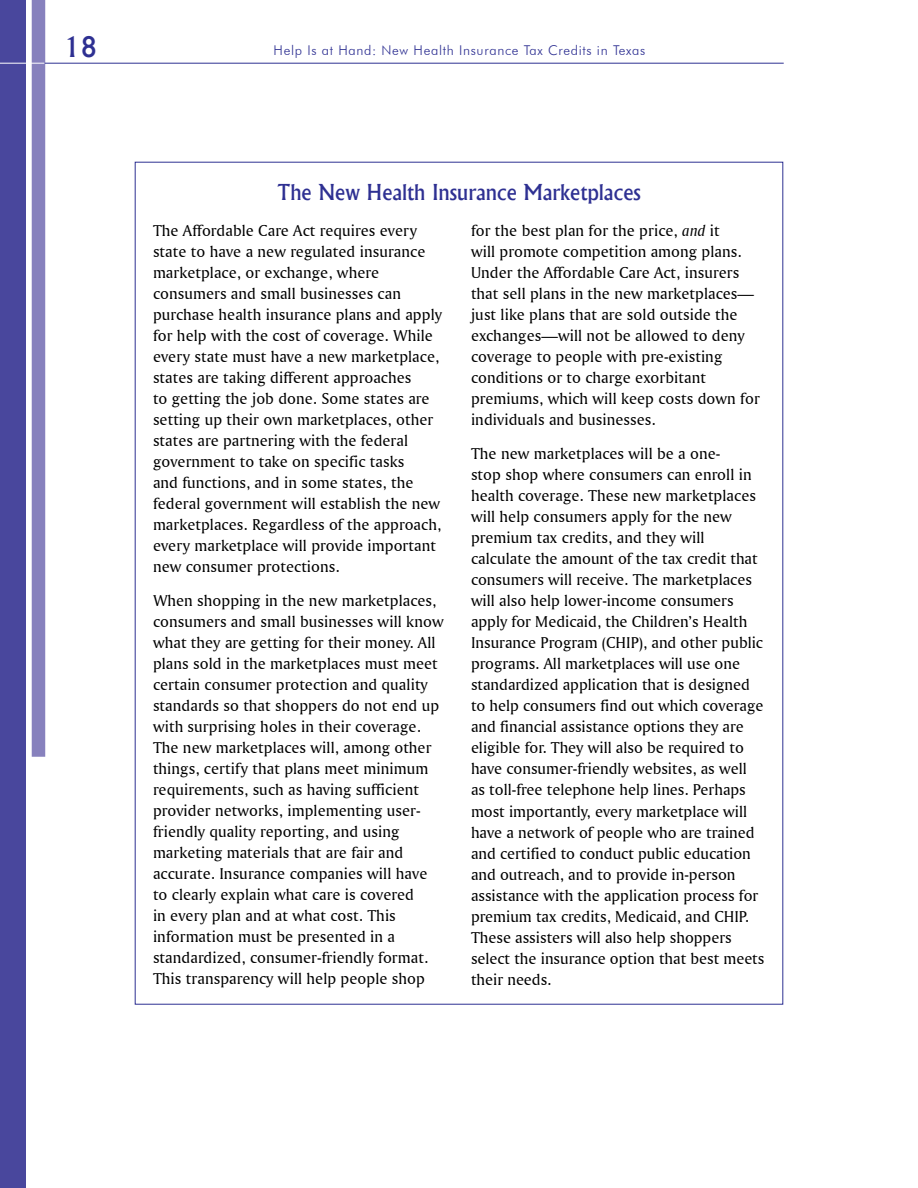
<style>
.page{position:relative;width:918px;height:1188px;background:#fff}
.page>*{position:absolute;margin:0;border:0;box-sizing:border-box;transform-origin:0 0}
.t1{font:500 27px "Albertus";color:#2e3092}
.t2{font:500 21px "Albertus";color:#2e3092}
.t3{font:16.5px/21px "Amerigo BT Roman A";letter-spacing:.005em;color:#000}
.t4{font:300 13.5px "Futura BT";letter-spacing:.05em;color:#2e3092}
.s1{font-family:"Amerigo BT Italic A"}
</style>
<div class="page">
<div style="left:0;top:0;width:26px;height:1188px;background:#49479d"></div>
<div style="left:32px;top:0;width:13px;height:757px;background:#8781bd"></div>
<hr style="left:44px;top:63px;width:740px;height:1px;background:#2e3092">
<hr style="left:0;top:63px;width:44px;height:1px;background:#fff">
<h1 class="t1" style="left:64px;top:30px;width:35px">18</h1>
<p class="t4" style="left:274px;top:42px;width:373px">Help Is at Hand: New Health Insurance Tax Credits in Texas</p>
<p class="t2" style="left:277px;top:179px;width:365px">The New Health Insurance Marketplaces</p>
<p class="t3" style="left:153px;top:219px;width:291px">The Affordable Care Act requires every state to have a new regulated insurance marketplace, or exchange, where consumers and small businesses can purchase health insurance plans and apply for help with the cost of coverage. While every state must have a new marketplace, states are taking different approaches<br>to getting the job done. Some states are setting up their own marketplaces, other states are partnering with the federal government to take on specific tasks<br>and functions, and in some states, the federal government will establish the new marketplaces. Regardless of the approach, every marketplace will provide important new consumer protections.</p>
<p class="t3" style="left:153px;top:590px;width:292px">When shopping in the new marketplaces, consumers and small businesses will know what they are getting for their money. All plans sold in the marketplaces must meet certain consumer protection and quality standards so that shoppers do not end up with surprising holes in their coverage.<br>The new marketplaces will, among other things, certify that plans meet minimum requirements, such as having sufficient provider networks, implementing user&shy;friendly quality reporting, and using marketing materials that are fair and accurate. Insurance companies will have to clearly explain what care is covered<br>in every plan and at what cost. This information must be presented in a standardized, consumer-friendly format.<br>This transparency will help people shop</p>
<p class="t3" style="left:471px;top:220px;width:290px">for the best plan for the price, <span class="s1">and</span> it<br>will promote competition among plans.<br>Under the Affordable Care Act, insurers that sell plans in the new marketplaces— just like plans that are sold outside the exchanges—will not be allowed to deny coverage to people with pre-existing conditions or to charge exorbitant premiums, which will keep costs down for individuals and businesses.</p>
<p class="t3" style="left:471px;top:443px;width:295px">The new marketplaces will be a one-<br>stop shop where consumers can enroll in health coverage. These new marketplaces will help consumers apply for the new premium tax credits, and they will calculate the amount of the tax credit that consumers will receive. The marketplaces will also help lower-income consumers apply for Medicaid, the Children’s Health Insurance Program (CHIP), and other public programs. All marketplaces will use one standardized application that is designed to help consumers find out which coverage and financial assistance options they are eligible for. They will also be required to have consumer-friendly websites, as well as toll-free telephone help lines. Perhaps most importantly, every marketplace will have a network of people who are trained and certified to conduct public education and outreach, and to provide in-person assistance with the application process for premium tax credits, Medicaid, and CHIP.<br>These assisters will also help shoppers select the insurance option that best meets their needs.</p>
</div>
